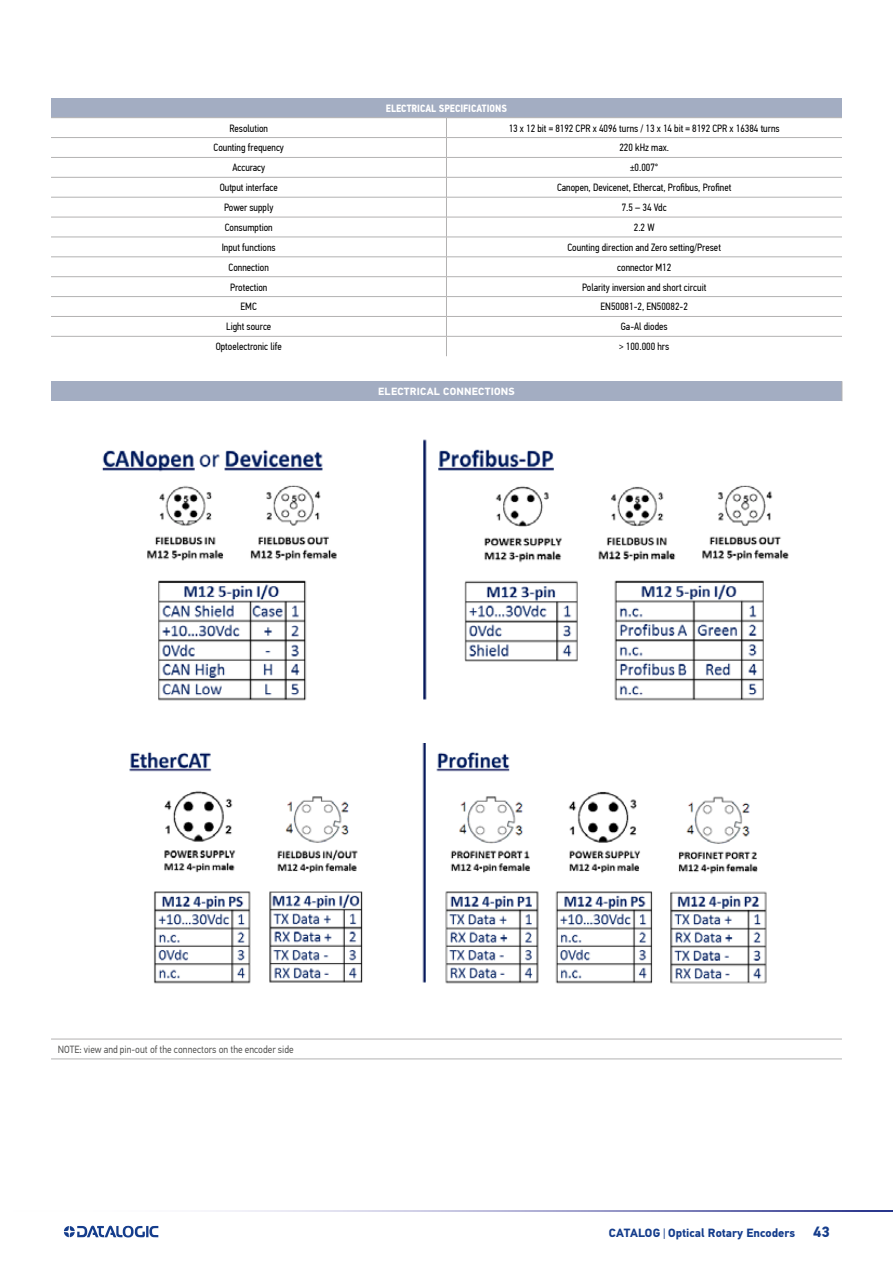
<style>
.page{position:relative;width:893px;height:1263px;background:#fff}
.page>*{position:absolute;margin:0;border:0;box-sizing:border-box;transform-origin:0 0}
.t1{font:700 12px "PF Din Text Pro";color:#153d8c}
.t2{font:10.5px "PF Din Text Cond Pro";color:#000}
.t3{font:10.5px "PF Din Text Pro";color:#575756;scale:.9 1}
.t4{font:700 10.5px "PF Din Text Cond Pro";color:#fff}
.t5{font:700 10.5px "PF Din Text Pro";letter-spacing:.02em;color:#fff}
.s1{font-weight:400}
.s2{font-size:15px}
</style>
<div class="page">
<svg style="left:210px;top:1211px;width:683px;height:1px"></svg>
<svg style="left:64px;top:1225px;width:94px;height:12px"></svg>
<div style="left:51px;top:98px;width:791px;height:20px;background:#a3adc2"></div>
<svg style="left:51px;top:118px;width:791px;height:1px"></svg>
<svg style="left:51px;top:176px;width:791px;height:160px"></svg>
<hr style="left:51px;top:117px;width:395px;height:1px;background:#b3b2b2">
<hr style="left:446px;top:117px;width:396px;height:1px;background:#b3b2b2">
<hr style="left:51px;top:137px;width:395px;height:1px;background:#b3b2b2">
<hr style="left:446px;top:137px;width:396px;height:1px;background:#b3b2b2">
<hr style="left:51px;top:157px;width:395px;height:1px;background:#b3b2b2">
<hr style="left:446px;top:157px;width:396px;height:1px;background:#b3b2b2">
<hr style="left:51px;top:177px;width:395px;height:1px;background:#b3b2b2">
<hr style="left:446px;top:177px;width:396px;height:1px;background:#b3b2b2">
<hr style="left:51px;top:197px;width:395px;height:1px;background:#b3b2b2">
<hr style="left:446px;top:197px;width:396px;height:1px;background:#b3b2b2">
<hr style="left:51px;top:217px;width:395px;height:1px;background:#b3b2b2">
<hr style="left:446px;top:217px;width:396px;height:1px;background:#b3b2b2">
<hr style="left:51px;top:237px;width:395px;height:1px;background:#b3b2b2">
<hr style="left:446px;top:237px;width:396px;height:1px;background:#b3b2b2">
<hr style="left:51px;top:257px;width:395px;height:1px;background:#b3b2b2">
<hr style="left:446px;top:257px;width:396px;height:1px;background:#b3b2b2">
<hr style="left:51px;top:276px;width:395px;height:1px;background:#b3b2b2">
<hr style="left:446px;top:276px;width:396px;height:1px;background:#b3b2b2">
<hr style="left:51px;top:296px;width:395px;height:1px;background:#b3b2b2">
<hr style="left:446px;top:296px;width:396px;height:1px;background:#b3b2b2">
<hr style="left:51px;top:316px;width:395px;height:1px;background:#b3b2b2">
<hr style="left:446px;top:316px;width:396px;height:1px;background:#b3b2b2">
<hr style="left:51px;top:336px;width:395px;height:1px;background:#b3b2b2">
<hr style="left:446px;top:336px;width:396px;height:1px;background:#b3b2b2">
<svg style="left:446px;top:118px;width:1px;height:238px"></svg>
<div style="left:51px;top:381px;width:791px;height:20px;background:#a3adc2"></div>
<svg style="left:842px;top:381px;width:1px;height:20px"></svg>
<hr style="left:51px;top:1039px;width:791px;height:1px;background:#b3b2b2">
<hr style="left:51px;top:1059px;width:791px;height:1px;background:#b3b2b2">
<img style="left:153px;top:786px;width:614px;height:198px">
<img style="left:129px;top:743px;width:381px;height:43px">
<img style="left:102px;top:439px;width:687px;height:262px">
<p class="t4" style="left:386px;top:102px;width:123px">ELECTRICAL SPECIFICATIONS</p>
<p class="t2" style="left:229px;top:122px;width:40px">Resolution</p>
<p class="t2" style="left:509px;top:122px;width:272px">13 x 12 bit = 8192 CPR x 4096 turns / 13 x 14 bit = 8192 CPR x 16384 turns</p>
<p class="t2" style="left:214px;top:142px;width:72px">Counting frequency</p>
<p class="t2" style="left:619px;top:142px;width:51px">220 kHz max.</p>
<p class="t2" style="left:232px;top:161px;width:34px">Accuracy</p>
<p class="t2" style="left:630px;top:161px;width:30px">±0.007°</p>
<p class="t2" style="left:220px;top:181px;width:60px">Output interface</p>
<p class="t2" style="left:557px;top:181px;width:176px">Canopen, Devicenet, Ethercat, Profibus, Profinet</p>
<p class="t2" style="left:224px;top:201px;width:51px">Power supply</p>
<p class="t2" style="left:622px;top:201px;width:46px">7.5 – 34 Vdc</p>
<p class="t2" style="left:225px;top:221px;width:49px">Consumption</p>
<p class="t2" style="left:634px;top:221px;width:22px">2.2 W</p>
<p class="t2" style="left:222px;top:241px;width:56px">Input functions</p>
<p class="t2" style="left:567px;top:241px;width:155px">Counting direction and Zero setting/Preset</p>
<p class="t2" style="left:229px;top:261px;width:42px">Connection</p>
<p class="t2" style="left:617px;top:261px;width:56px">connector M12</p>
<p class="t2" style="left:230px;top:281px;width:39px">Protection</p>
<p class="t2" style="left:582px;top:281px;width:126px">Polarity inversion and short circuit</p>
<p class="t2" style="left:241px;top:301px;width:18px">EMC</p>
<p class="t2" style="left:601px;top:301px;width:89px">EN50081-2, EN50082-2</p>
<p class="t2" style="left:226px;top:320px;width:47px">Light source</p>
<p class="t2" style="left:621px;top:320px;width:48px">Ga-Al diodes</p>
<p class="t2" style="left:216px;top:340px;width:68px">Optoelectronic life</p>
<p class="t2" style="left:619px;top:340px;width:52px">&gt; 100.000 hrs</p>
<p class="t5" style="left:378px;top:385px;width:138px">ELECTRICAL CONNECTIONS</p>
<p class="t3" style="left:58px;top:1043px;width:263px">NOTE: view and pin-out of the connectors on the encoder side</p>
<p class="t1" style="left:609px;top:1226px;width:222px">CATALOG <span class="s1">|</span> Optical Rotary Encoders <span class="s2">43</span></p>
</div>
